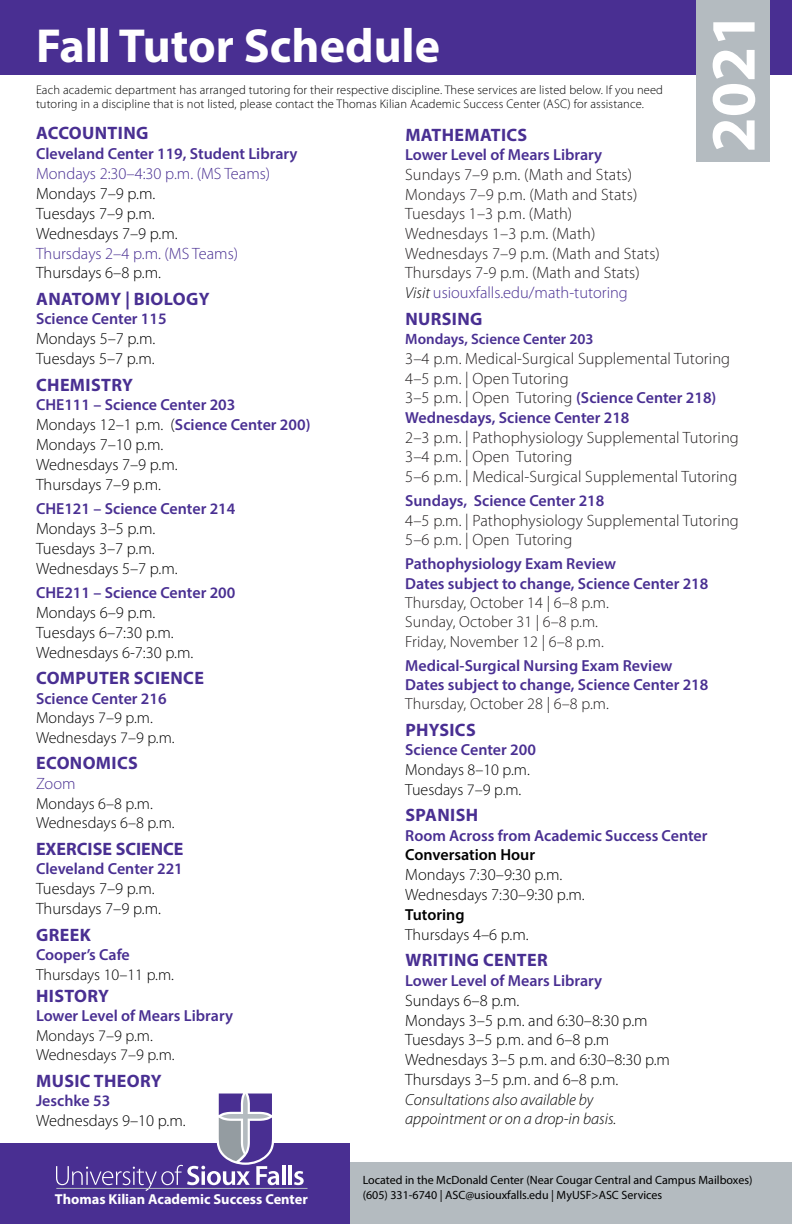
<style>
.page{position:relative;width:792px;height:1224px;background:#fff}
.page>*{position:absolute;margin:0;border:0;box-sizing:border-box;transform-origin:0 0}
.t1{font:700 63.5px "Myriad Pro";color:#fff}
.t2{font:700 48px "Myriad Pro";color:#fff}
.t3{font:700 18px "Myriad Pro";letter-spacing:.02em;color:#492f92}
.t4{font:700 18px "Myriad Pro";color:#492f92}
.t5{font:300 16.4px/19.7px "Myriad Pro";letter-spacing:.005em;color:#231f20}
.t6{font:300 16.4px/19.9px "Myriad Pro";color:#000}
.t7{font:300 16.4px "Myriad Pro";color:#492f92}
.t8{font:300 16.1px/19.5px "Myriad Pro";color:#000}
.t9{font:300 16.1px/19.3px "Myriad Pro";letter-spacing:.005em;color:#231f20}
.t10{font:italic 300 16.1px/19.5px "Myriad Pro";color:#000}
.t11{font:600 16.1px "Myriad Pro";color:#000}
.t12{font:600 16px/19.5px "Myriad Pro";color:#492f92}
.t13{font:600 16px "Myriad Pro";color:#000}
.t14{font:600 15px "Myriad Pro";color:#492f92}
.t15{font:700 14.4px "Myriad Pro";color:#fff}
.t16{font:300 12.5px/14px "Myriad Pro";letter-spacing:.01em;color:#000}
.t17{font:12px/14.7px "Myriad Pro";color:#000}
.s1{font-weight:300;font-size:16.4px;color:#000}
.s2{font-style:italic;font-size:16.1px;color:#000}
.s3{color:#492f92}
.s4{font-weight:600;font-size:16px;color:#492f92}
.s5{font-size:16.4px}
</style>
<div class="page">
<div style="left:0;top:0;width:792px;height:75px;background:#492f92"></div>
<div style="left:0;top:1162px;width:792px;height:62px;background:#b4bbc0"></div>
<div style="left:0;top:1143px;width:350px;height:81px;background:#492f92"></div>
<hr style="left:282px;top:1165px;width:3px;height:20px;background:#fff">
<hr style="left:288px;top:1165px;width:4px;height:20px;background:#fff">
<svg style="left:294px;top:1171px;width:10px;height:14px"></svg>
<svg style="left:56px;top:1093px;width:223px;height:98px"></svg>
<hr style="left:56px;top:1188px;width:252px;height:1px;background:#b4bbc0">
<div style="left:696px;top:0;width:74px;height:161px;background:#b4bbc0"></div>
<h1 class="t1" style="left:692px;top:152px;width:142px;rotate:-90deg">2021</h1>
<h2 class="t2" style="left:36px;top:15px;width:406px">Fall Tutor Schedule</h2>
<p class="t16" style="left:36px;top:83px;width:629px">Each academic department has arranged tutoring for their respective discipline. These services are listed below. If you need tutoring in a discipline that is not listed, please contact the Thomas Kilian Academic Success Center (ASC) for assistance.</p>
<p class="t3" style="left:36px;top:122px;width:114px">ACCOUNTING</p>
<p class="t12" style="left:36px;top:143px;width:263px">Cleveland Center 119, Student Library</p>
<p class="t7" style="left:36px;top:163px;width:236px">Mondays 2:30–4:30 p.m. (MS Teams)</p>
<p class="t6" style="left:36px;top:183px;width:143px">Mondays 7–9 p.m.<br>Tuesdays 7–9 p.m.<br>Wednesdays 7–9 p.m.</p>
<p class="t7" style="left:36px;top:243px;width:204px">Thursdays 2–4 p.m. (MS Teams)</p>
<p class="t6" style="left:36px;top:263px;width:127px">Thursdays 6–8 p.m.</p>
<p class="t3" style="left:36px;top:287px;width:175px">ANATOMY | BIOLOGY</p>
<p class="t12" style="left:36px;top:309px;width:132px">Science Center 115</p>
<p class="t6" style="left:36px;top:329px;width:121px">Mondays 5–7 p.m.<br>Tuesdays 5–7 p.m.</p>
<p class="t3" style="left:36px;top:373px;width:98px">CHEMISTRY</p>
<p class="t12" style="left:36px;top:395px;width:276px;line-height:19.9px">CHE111 – Science Center 203<br><span class="s1">Mondays 12–1 p.m. (</span>Science Center 200)</p>
<p class="t6" style="left:36px;top:435px;width:143px">Mondays 7–10 p.m.<br>Wednesdays 7–9 p.m.<br>Thursdays 7–9 p.m.</p>
<p class="t12" style="left:36px;top:499px;width:201px">CHE121 – Science Center 214</p>
<p class="t6" style="left:36px;top:519px;width:143px">Mondays 3–5 p.m.<br>Tuesdays 3–7 p.m.<br>Wednesdays 5–7 p.m.</p>
<p class="t12" style="left:36px;top:582px;width:201px">CHE211 – Science Center 200</p>
<p class="t6" style="left:36px;top:602px;width:159px">Mondays 6–9 p.m.<br>Tuesdays 6–7:30 p.m.<br>Wednesdays 6-7:30 p.m.</p>
<p class="t3" style="left:36px;top:666px;width:169px">COMPUTER SCIENCE</p>
<p class="t12" style="left:36px;top:688px;width:132px">Science Center 216</p>
<p class="t8" style="left:36px;top:708px;width:140px">Mondays 7–9 p.m.<br>Wednesdays 7–9 p.m.</p>
<p class="t3" style="left:36px;top:751px;width:103px">ECONOMICS</p>
<p class="t7" style="left:36px;top:774px;width:41px">Zoom</p>
<p class="t8" style="left:36px;top:793px;width:140px">Mondays 6–8 p.m.<br>Wednesdays 6–8 p.m.</p>
<p class="t4" style="left:36px;top:837px;width:149px">EXERCISE SCIENCE</p>
<p class="t12" style="left:36px;top:859px;width:148px">Cleveland Center 221</p>
<p class="t6" style="left:36px;top:879px;width:127px">Tuesdays 7–9 p.m.<br>Thursdays 7–9 p.m.</p>
<p class="t3" style="left:36px;top:923px;width:56px">GREEK</p>
<p class="t12" style="left:36px;top:945px;width:95px">Cooper’s Cafe</p>
<p class="t8" style="left:36px;top:964px;width:140px">Thursdays 10–11 p.m.</p>
<p class="t3" style="left:36px;top:984px;width:74px">HISTORY</p>
<p class="t12" style="left:36px;top:1006px;width:199px">Lower Level of Mears Library</p>
<p class="t8" style="left:36px;top:1025px;width:140px">Mondays 7–9 p.m.<br>Wednesdays 7–9 p.m.</p>
<p class="t3" style="left:36px;top:1069px;width:127px">MUSIC THEORY</p>
<p class="t12" style="left:36px;top:1091px;width:76px">Jeschke 53</p>
<p class="t6" style="left:36px;top:1111px;width:151px">Wednesdays 9–10 p.m.</p>
<p class="t3" style="left:405px;top:123px;width:123px">MATHEMATICS</p>
<p class="t12" style="left:405px;top:145px;width:199px">Lower Level of Mears Library</p>
<p class="t5" style="left:405px;top:164px;width:256px">Sundays 7–9 p.m. (Math and Stats)<br>Mondays 7–9 p.m. (Math and Stats)<br>Tuesdays 1–3 p.m. (Math)<br>Wednesdays 1–3 p.m. (Math)<br>Wednesdays 7–9 p.m. (Math and Stats)<br>Thursdays 7-9 p.m. (Math and Stats)<br><span class="s2">Visit</span> <span class="s3">usiouxfalls.edu/math-tutoring</span></p>
<p class="t3" style="left:405px;top:307px;width:79px">NURSING</p>
<p class="t14" style="left:405px;top:330px;width:190px">Mondays, Science Center 203</p>
<p class="t5" style="left:405px;top:349px;width:326px">3–4 p.m. Medical-Surgical Supplemental Tutoring<br>4–5 p.m. | Open Tutoring<br>3–5 p.m. | Open Tutoring <span class="s4">(Science Center 218)</span></p>
<p class="t12" style="left:405px;top:407px;width:226px">Wednesdays, Science Center 218</p>
<p class="t5" style="left:405px;top:427px;width:335px">2–3 p.m. | Pathophysiology Supplemental Tutoring<br>3–4 p.m. | Open Tutoring<br>5–6 p.m. | Medical-Surgical Supplemental Tutoring</p>
<p class="t12" style="left:405px;top:490px;width:201px">Sundays, Science Center 218</p>
<p class="t5" style="left:405px;top:510px;width:335px">4–5 p.m. | Pathophysiology Supplemental Tutoring<br>5–6 p.m. | Open Tutoring</p>
<p class="t12" style="left:405px;top:554px;width:305px">Pathophysiology Exam Review<br>Dates subject to change, Science Center 218</p>
<p class="t9" style="left:405px;top:593px;width:205px">Thursday, October 14 | 6–8 p.m.<br>Sunday, October 31 | 6–8 p.m.<br>Friday, November 12 | 6–8 p.m.</p>
<p class="t12" style="left:405px;top:655px;width:305px">Medical-Surgical Nursing Exam Review<br>Dates subject to change, Science Center 218</p>
<p class="t9" style="left:405px;top:694px;width:205px">Thursday, October 28 | 6–8 p.m.</p>
<p class="t3" style="left:405px;top:718px;width:72px">PHYSICS</p>
<p class="t12" style="left:405px;top:740px;width:132px">Science Center 200</p>
<p class="t8" style="left:405px;top:759px;width:126px;line-height:19.9px">Mondays 8–10 p.m.<br>Tuesdays 7–9 p.m.</p>
<p class="t3" style="left:405px;top:804px;width:74px">SPANISH</p>
<p class="t12" style="left:405px;top:825px;width:304px">Room Across from Academic Success Center</p>
<p class="t11" style="left:405px;top:845px;width:131px">Conversation Hour</p>
<p class="t6" style="left:405px;top:865px;width:181px">Mondays 7:30–9:30 p.m.<br>Wednesdays 7:30–9:30 p.m.</p>
<p class="t13" style="left:405px;top:904px;width:61px">Tutoring</p>
<p class="t8" style="left:405px;top:924px;width:125px">Thursdays <span class="s5">4–6 p.m.</span></p>
<p class="t3" style="left:405px;top:948px;width:144px">WRITING CENTER</p>
<p class="t12" style="left:405px;top:970px;width:199px">Lower Level of Mears Library</p>
<p class="t6" style="left:405px;top:990px;width:266px">Sundays 6–8 p.m.<br>Mondays 3–5 p.m. and 6:30–8:30 p.m<br>Tuesdays 3–5 p.m. and 6–8 p.m<br>Wednesdays 3–5 p.m. and 6:30–8:30 p.m<br>Thursdays 3–5 p.m. and 6–8 p.m.</p>
<p class="t10" style="left:405px;top:1090px;width:213px">Consultations also available by appointment or on a drop-in basis.</p>
<p class="t15" style="left:55px;top:1189px;width:254px">Thomas Kilian Academic Success Center</p>
<p class="t17" style="left:363px;top:1173px;width:391px">Located in the McDonald Center (Near Cougar Central and Campus Mailboxes) (605) 331-6740 | ASC@usiouxfalls.edu | MyUSF&gt;ASC Services</p>
</div>
